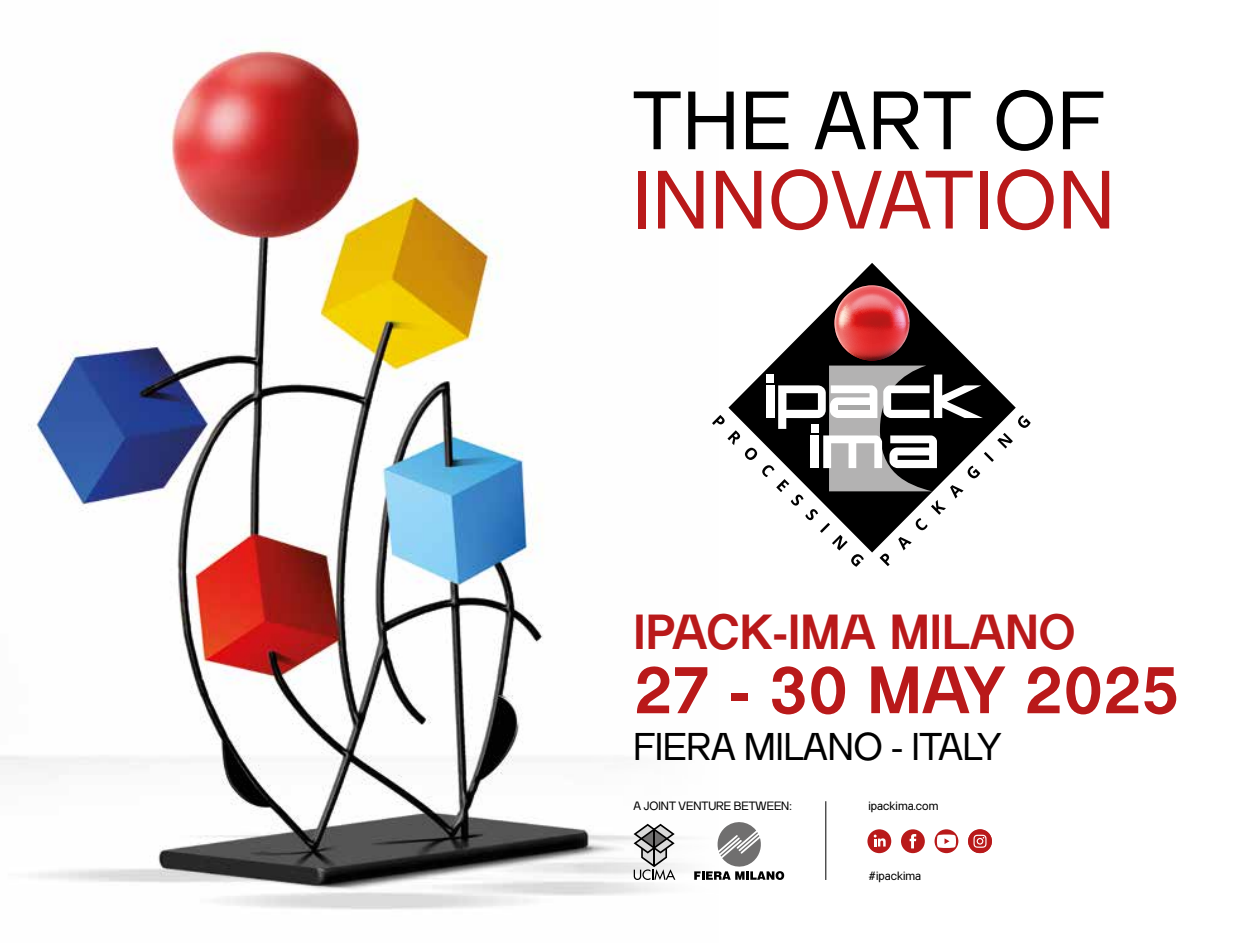
<style>
.page{position:relative;width:1241px;height:943px;background:#fff}
.page>*{position:absolute;margin:0;border:0;box-sizing:border-box;transform-origin:0 0}
.t1{font:82.42px "Almarena";letter-spacing:.03em;color:#b9191a}
.t2{font:82.42px "Almarena";letter-spacing:.03em;color:#000}
.t3{font:700 66.85px "Almarena";letter-spacing:-.01em;color:#b9191a}
.t4{font:700 49.18px "Almarena";color:#b9191a}
.t5{font:38.68px "Almarena";color:#000}
.t6{font:12.08px "Almarena";color:#000}
</style>
<div class="page">
<img style="left:0;top:44px;width:785px;height:866px">
<svg style="left:728px;top:263px;width:166px;height:22px"></svg>
<svg style="left:712px;top:285px;width:318px;height:282px"></svg>
<svg style="left:694px;top:819px;width:90px;height:61px"></svg>
<svg style="left:633px;top:823px;width:42px;height:57px"></svg>
<svg style="left:934px;top:829px;width:24px;height:24px"></svg>
<svg style="left:936px;top:834px;width:19px;height:14px"></svg>
<div style="left:867px;top:829px;width:24px;height:24px;background:#b9191a;border-radius:50%"></div>
<div style="left:900px;top:829px;width:24px;height:24px;background:#b9191a;border-radius:50%"></div>
<svg style="left:909px;top:834px;width:7px;height:14px"></svg>
<svg style="left:967px;top:829px;width:24px;height:24px"></svg>
<svg style="left:973px;top:834px;width:13px;height:13px"></svg>
<svg style="left:873px;top:834px;width:12px;height:12px"></svg>
<hr style="left:825px;top:801px;width:1px;height:79px;background:#000">
<h1 class="t2" style="left:633px;top:71px;width:472px">THE ART OF</h1>
<h1 class="t1" style="left:633px;top:150px;width:482px">INNOVATION</h1>
<h3 class="t4" style="left:633px;top:602px;width:443px">IPACK-IMA MILANO</h3>
<h2 class="t3" style="left:633px;top:648px;width:547px">27 - 30 MAY 2025</h2>
<h3 class="t5" style="left:633px;top:723px;width:369px">FIERA MILANO - ITALY</h3>
<p class="t6" style="left:633px;top:799px;width:160px">A JOINT VENTURE BETWEEN:</p>
<p class="t6" style="left:868px;top:799px;width:71px">ipackima.com</p>
<p class="t6" style="left:868px;top:868px;width:54px">#ipackima</p>
</div>
